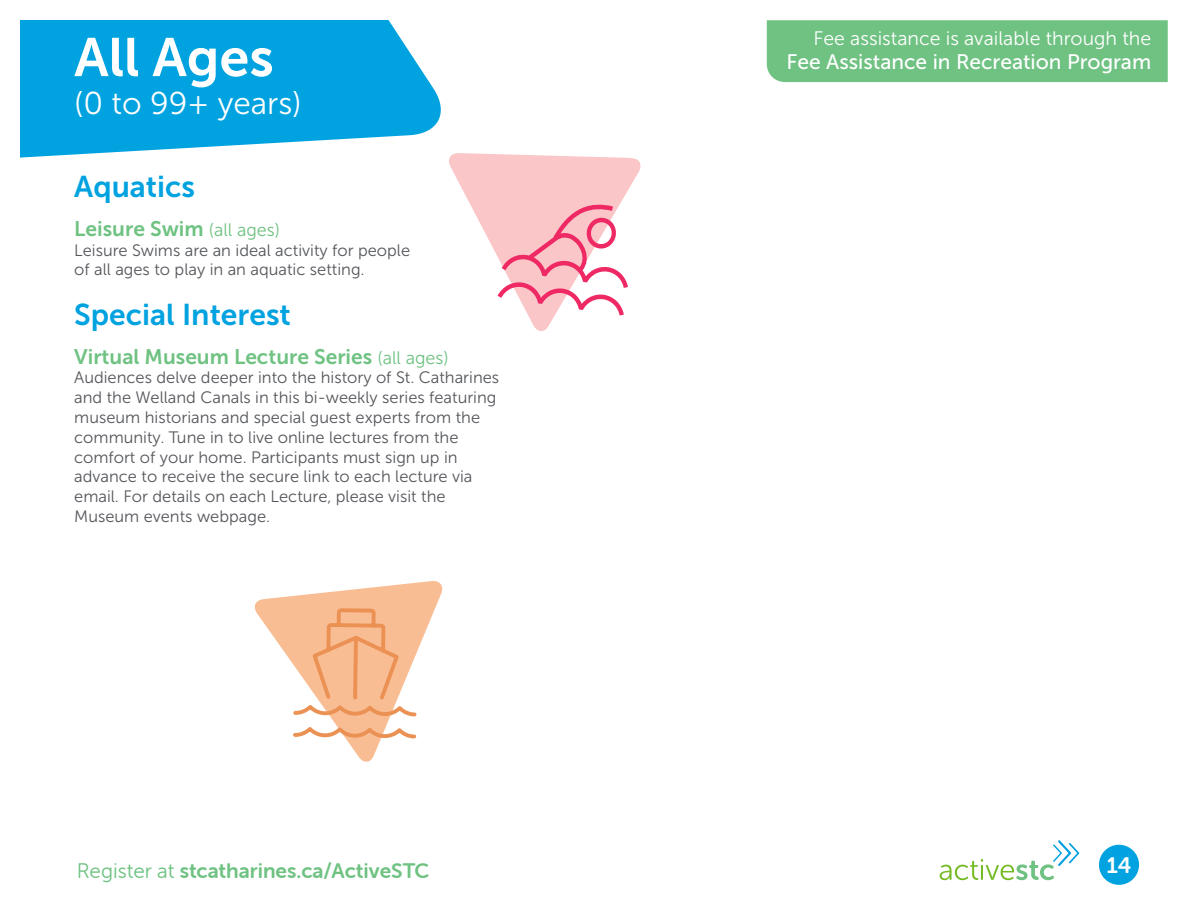
<style>
.page{position:relative;width:1188px;height:918px;background:#fff}
.page>*{position:absolute;margin:0;border:0;box-sizing:border-box;transform-origin:0 0}
.program_header__H1{font:54px "Museo Sans 700";color:#fff}
.age__H1{font:31.5px "Museo Sans 300";color:#fff}
.subject__H2{font:30px "Museo Sans 700";color:#00a2e0}
.t1{font:22.5px "Museo Sans Rounded 700";color:#fff}
.programs__P{font:21px "Museo Sans 700";color:#6fc282}
.t2{font:21px "Museo Sans Rounded 700";color:#6fc282}
.t3{font:21px "Museo Sans 500";color:#fff}
.t4{font:19.5px "Museo Sans 300";color:#fff}
.body__P{font:16.5px/19.8px "Museo Sans 300";color:#54565b}
.s1{font-family:"Museo Sans 300";font-size:18px}
.s2{font-family:"Museo Sans Rounded 300"}
</style>
<div class="page">
<svg style="left:940px;top:840px;width:139px;height:40px"></svg>
<svg style="left:20px;top:20px;width:421px;height:138px;background:#21aee4"></svg>
<div style="left:1099px;top:845px;width:40px;height:40px;background:#00a2e0;border-radius:50%"></div>
<div style="left:767px;top:20px;width:401px;height:62px;background:#6fc282"></div>
<svg style="left:449px;top:153px;width:192px;height:178px"></svg>
<svg style="left:255px;top:581px;width:188px;height:181px"></svg>
<h1 class="program_header__H1" style="left:74px;top:27px;width:201px">All Ages</h1>
<h1 class="age__H1" style="left:74px;top:86px;width:229px">(0 to 99+ years)</h1>
<h2 class="subject__H2" style="left:74px;top:170px;width:122px">Aquatics</h2>
<p class="programs__P" style="left:74px;top:217px;width:207px">Leisure Swim <span class="s1">(all ages)</span></p>
<p class="body__P" style="left:74px;top:240px;width:337px">Leisure Swims are an ideal activity for people of all ages to play in an aquatic setting.</p>
<h2 class="subject__H2" style="left:74px;top:298px;width:218px">Special Interest</h2>
<p class="programs__P" style="left:74px;top:345px;width:376px">Virtual Museum Lecture Series <span class="s1">(all ages)</span></p>
<p class="body__P" style="left:74px;top:368px;width:426px">Audiences delve deeper into the history of St. Catharines and the Welland Canals in this bi-weekly series featuring museum historians and special guest experts from the community. Tune in to live online lectures from the comfort of your home. Participants must sign up in advance to receive the secure link to each lecture via email. For details on each Lecture, please visit the Museum events webpage.</p>
<p class="t4" style="left:813px;top:28px;width:339px">Fee assistance is available through the</p>
<p class="t3" style="left:787px;top:50px;width:366px">Fee Assistance in Recreation Program</p>
<p class="t2" style="left:77px;top:860px;width:354px"><span class="s2">Register at</span> stcatharines.ca/ActiveSTC</p>
<h3 class="t1" style="left:1107px;top:853px;width:26px">14</h3>
</div>
